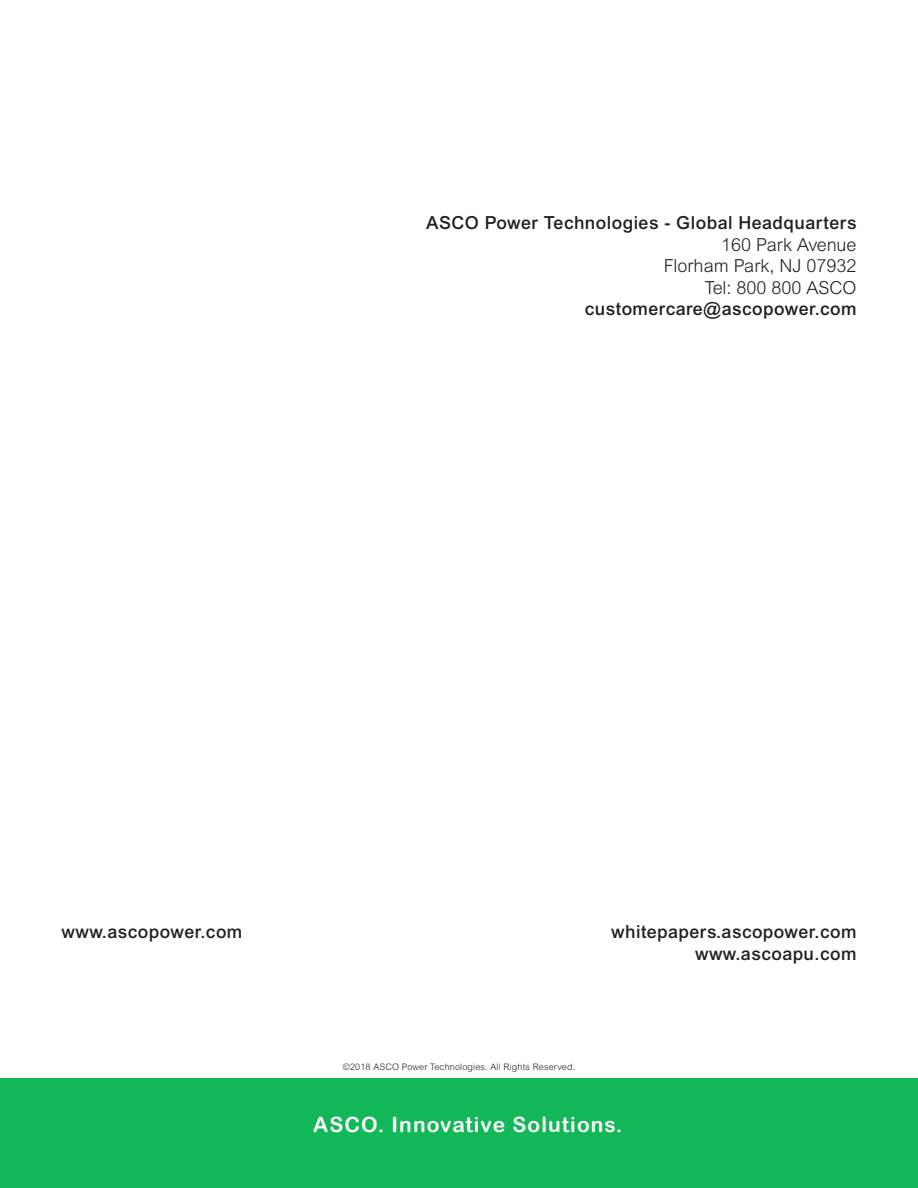
<style>
.page{position:relative;width:918px;height:1188px;background:#fff}
.page>*{position:absolute;margin:0;border:0;box-sizing:border-box;transform-origin:0 0}
.t1{font:21px "Arial Rounded MT Bold";letter-spacing:.05em;color:#fff}
.t2{font:500 18px/21.6px "Arial MT Pro";letter-spacing:.025em;color:#231f20;text-align:right}
.t3{font:300 18px/21.6px "Arial MT Pro";color:#231f20;text-align:right}
.t4{font:300 9px "Arial MT Pro";letter-spacing:.02em;color:#231f20}
</style>
<div class="page">
<div style="left:0;top:1078px;width:918px;height:110px;background:#12b857"></div>
<p class="t2" style="left:426px;top:213px;width:432px">ASCO Power Technologies - Global Headquarters</p>
<p class="t3" style="left:664px;top:234px;width:194px">160 Park Avenue<br>Florham Park, NJ 07932<br>Tel: 800 800 ASCO</p>
<p class="t2" style="left:585px;top:299px;width:273px">customercare@ascopower.com</p>
<p class="t2" style="left:62px;top:922px;width:182px">www.ascopower.com</p>
<p class="t2" style="left:611px;top:922px;width:247px">whitepapers.ascopower.com www.ascoapu.com</p>
<p class="t4" style="left:343px;top:1061px;width:234px">©2018 ASCO Power Technologies. All Rights Reserved.</p>
<p class="t1" style="left:313px;top:1112px;width:311px">ASCO. Innovative Solutions.</p>
</div>
